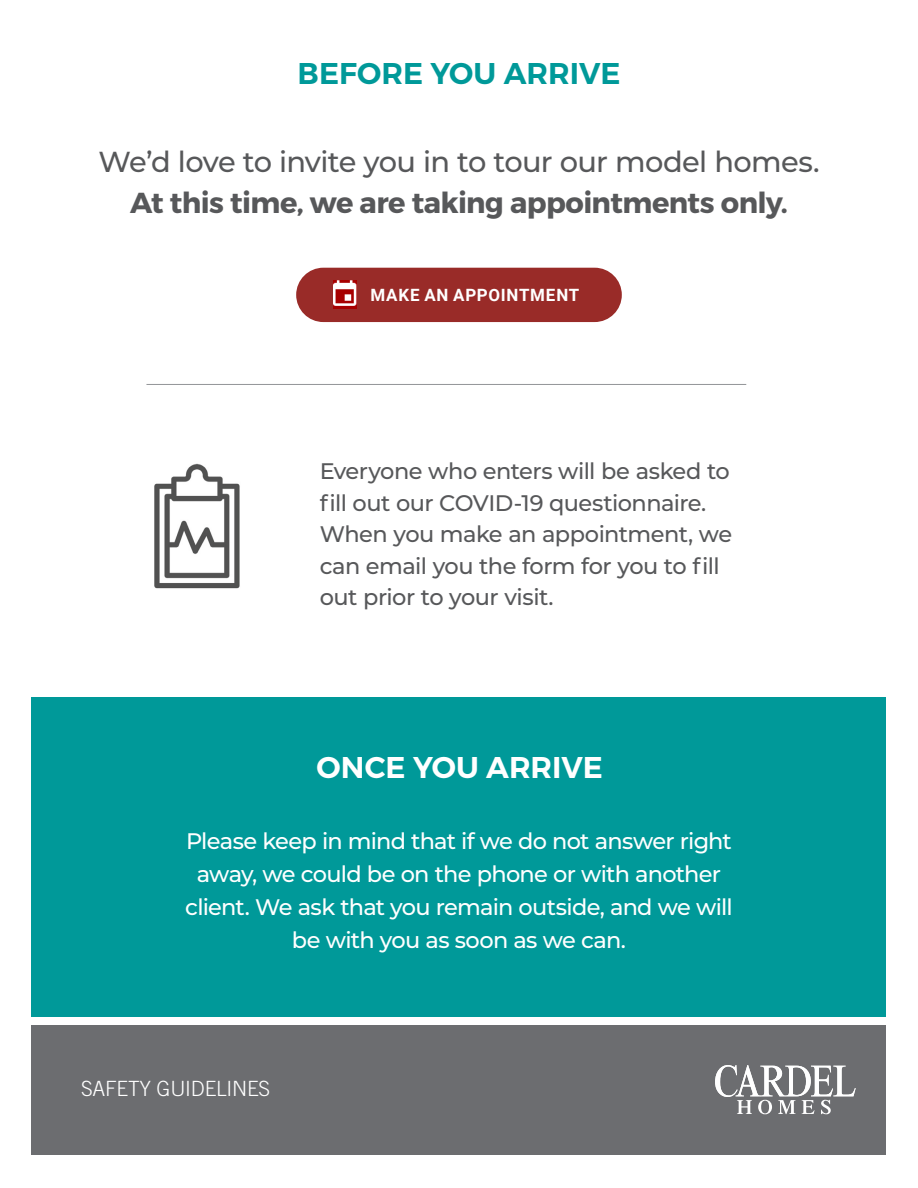
<style>
.page{position:relative;width:918px;height:1188px;background:#fff}
.page>*{position:absolute;margin:0;border:0;box-sizing:border-box;transform-origin:0 0}
.t1{font:600 30px "Montserrat";color:#099}
.t2{font:600 30px "Montserrat";color:#fff}
.body{font:500 28.95px/40.5px "Montserrat";letter-spacing:-.025em;color:#57585a;text-align:center}
.body-2{font:500 22.5px/33px "Montserrat";letter-spacing:-.035em;color:#fff;text-align:center}
.body-3{font:500 22.5px/31.5px "Montserrat";letter-spacing:-.025em;color:#57585a}
.t3{font:300 21px "Trade Gothic";letter-spacing:-.01em;color:#fff}
.t4{font:700 16.95px "Roboto";letter-spacing:.045em;color:#fff}
.s1{font-weight:700}
</style>
<div class="page">
<div style="left:32px;top:698px;width:854px;height:319px;background:#099"></div>
<div style="left:32px;top:1025px;width:854px;height:129px;background:#6c6d70"></div>
<svg style="left:715px;top:1065px;width:141px;height:49px"></svg>
<div style="left:296px;top:268px;width:326px;height:54px;background:#992b28;border-radius:27px"></div>
<img style="left:333px;top:281px;width:23px;height:27px">
<hr style="left:146px;top:384px;width:600px;height:1px;background:#939598">
<img style="left:154px;top:463px;width:86px;height:126px">
<p class="t1" style="left:298px;top:55px;width:324px">BEFORE YOU ARRIVE</p>
<p class="body" style="left:98px;top:140px;width:723px">We’d love to invite you in to tour our model homes.<br><span class="s1">At this time, we are taking appointments only.</span></p>
<p class="t4" style="left:371px;top:283px;width:210px">MAKE AN APPOINTMENT</p>
<p class="body-3" style="left:320px;top:454px;width:414px">Everyone who enters will be asked to fill out our COVID-19 questionnaire.<br>When you make an appointment, we can email you the form for you to fill out prior to your visit.</p>
<p class="t2" style="left:317px;top:749px;width:288px">ONCE YOU ARRIVE</p>
<p class="body-2" style="left:185px;top:824px;width:549px">Please keep in mind that if we do not answer right away, we could be on the phone or with another client. We ask that you remain outside, and we will be with you as soon as we can.</p>
<p class="t3" style="left:81px;top:1076px;width:191px">SAFETY GUIDELINES</p>
</div>
